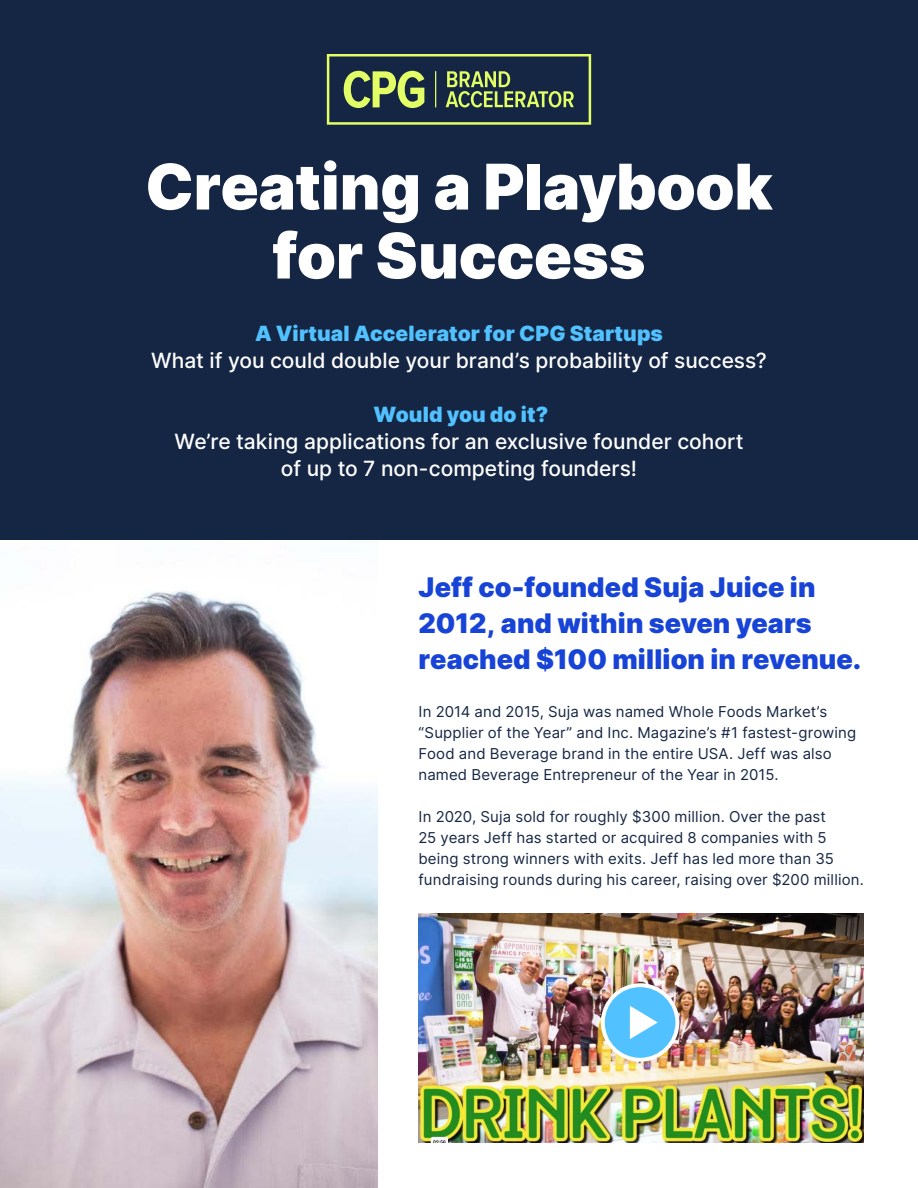
<style>
.page{position:relative;width:918px;height:1188px;background:#fff}
.page>*{position:absolute;margin:0;border:0;box-sizing:border-box;transform-origin:0 0}
.t1{font:900 63px/69px "Inter";letter-spacing:-.005em;color:#fff;text-align:center}
.t2{font:900 27px/36px "Inter";letter-spacing:.005em;color:#1743d7}
.t3{font:500 21px/27px "Inter";color:#fff;text-align:center}
.t4{font:900 21px "Inter";letter-spacing:.005em;color:#51c2ff}
.t5{font:15px/21px "Inter";letter-spacing:.01em;color:#152644}
</style>
<div class="page">
<img style="left:0;top:591px;width:378px;height:597px">
<div style="left:0;top:0;width:918px;height:540px;background:#152644"></div>
<svg style="left:327px;top:54px;width:264px;height:71px"></svg>
<img style="left:418px;top:913px;width:446px;height:230px">
<svg style="left:601px;top:983px;width:78px;height:79px"></svg>
<svg style="left:605px;top:987px;width:70px;height:71px"></svg>
<h1 class="t1" style="left:145px;top:150px;width:629px">Creating a Playbook for Success</h1>
<h3 class="t4" style="left:255px;top:318px;width:409px">A Virtual Accelerator for CPG Startups</h3>
<h3 class="t3" style="left:151px;top:347px;width:617px">What if you could double your brand’s probability of success?</h3>
<h3 class="t4" style="left:374px;top:399px;width:176px">Would you do it?</h3>
<h3 class="t3" style="left:174px;top:428px;width:571px">We’re taking applications for an exclusive founder cohort of up to 7 non-competing founders!</h3>
<h2 class="t2" style="left:418px;top:568px;width:444px">Jeff co-founded Suja Juice in<br>2012, and within seven years reached $100 million in revenue.</h2>
<p class="t5" style="left:418px;top:701px;width:439px">In 2014 and 2015, Suja was named Whole Foods Market’s “Supplier of the Year” and Inc. Magazine’s #1 fastest-growing Food and Beverage brand in the entire USA. Jeff was also named Beverage Entrepreneur of the Year in 2015.</p>
<p class="t5" style="left:418px;top:806px;width:447px">In 2020, Suja sold for roughly $300 million. Over the past<br>25 years Jeff has started or acquired 8 companies with 5 being strong winners with exits. Jeff has led more than 35 fundraising rounds during his career, raising over $200 million.</p>
</div>
